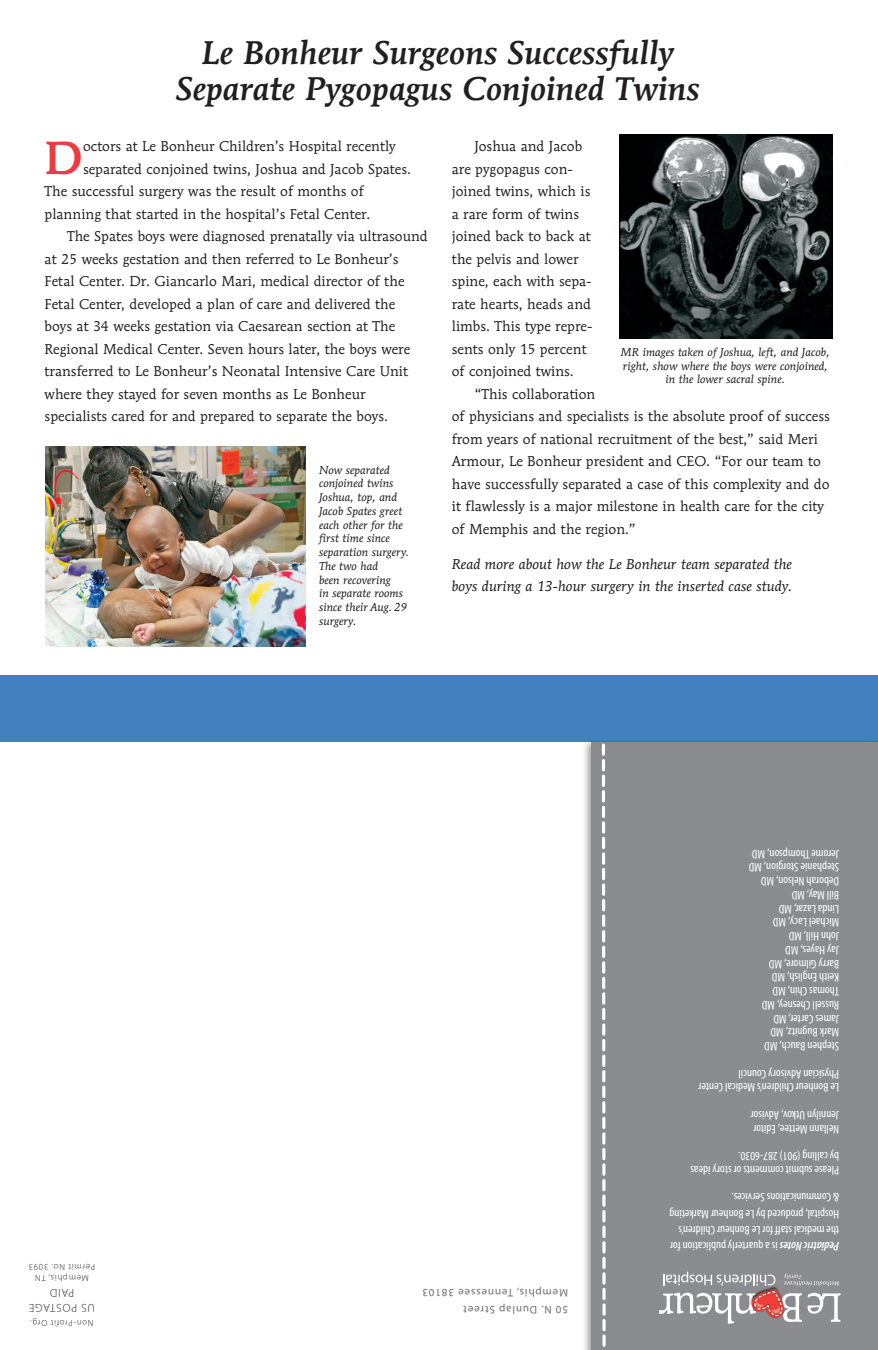
<style>
.page{position:relative;width:878px;height:1350px;background:#fff}
.page>*{position:absolute;margin:0;border:0;box-sizing:border-box;transform-origin:0 0}
.t1{font:500 46.12px "Mendoza Roman";color:#ee3a41}
.t2{font:italic 500 32.5px/36.2px "Mendoza Roman";color:#231f20;text-align:center}
.t3{font:14px/22.5px "Mendoza Roman";color:#231f20}
.t4{font:italic 14px/22.5px "Mendoza Roman";color:#231f20}
.t5{font:condensed 12.5px/13.8px "Myriad Pro";color:#fff}
.t6{font:300 11.5px/15.8px "Myriad Pro";letter-spacing:.08em;color:#231f20;text-align:center}
.t7{font:italic 11.25px/13.8px "Mendoza Roman";color:#231f20;text-align:center}
.t8{font:11px/16.5px "Myriad Pro";letter-spacing:.08em;color:#6c6d70}
.t9{font:300 8.88px/11.4px "Myriad Pro";letter-spacing:.08em;color:#231f20;text-align:center}
.s1{font-weight:600;font-style:italic}
</style>
<div class="page">
<div style="left:581px;top:737px;width:297px;height:613px;background:#231f20;opacity:.45"></div>
<div style="left:592px;top:741px;width:286px;height:609px;background:#8a8c8f"></div>
<svg style="left:601px;top:743px;width:5px;height:604px"></svg>
<svg style="left:659px;top:1272px;width:181px;height:52px"></svg>
<div style="left:0;top:675px;width:878px;height:66px;background:#4380bf"></div>
<img style="left:619px;top:134px;width:213px;height:205px">
<img style="left:45px;top:446px;width:260px;height:201px">
<h2 class="t2" style="left:176px;top:34px;width:525px">Le Bonheur Surgeons Successfully<br>Separate Pygopagus Conjoined Twins</h2>
<h1 class="t1" style="left:45px;top:129px;width:40px">D</h1>
<p class="t3" style="left:83px;top:135px;width:314px">octors at Le Bonheur Children’s Hospital recently</p>
<p class="t3" style="left:83px;top:157px;width:329px">separated conjoined twins, Joshua and Jacob Spates.</p>
<p class="t3" style="left:45px;top:180px;width:320px">The successful surgery was the result of months of</p>
<p class="t3" style="left:45px;top:202px;width:327px">planning that started in the hospital’s Fetal Center.</p>
<p class="t3" style="left:67px;top:225px;width:362px">The Spates boys were diagnosed prenatally via ultrasound</p>
<p class="t3" style="left:45px;top:247px;width:355px">at 25 weeks gestation and then referred to Le Bonheur’s</p>
<p class="t3" style="left:45px;top:270px;width:361px">Fetal Center. Dr. Giancarlo Mari, medical director of the</p>
<p class="t3" style="left:45px;top:292px;width:352px">Fetal Center, developed a plan of care and delivered the</p>
<p class="t3" style="left:45px;top:315px;width:352px">boys at 34 weeks gestation via Caesarean section at The</p>
<p class="t3" style="left:45px;top:337px;width:367px">Regional Medical Center. Seven hours later, the boys were</p>
<p class="t3" style="left:45px;top:360px;width:365px">transferred to Le Bonheur’s Neonatal Intensive Care Unit</p>
<p class="t3" style="left:45px;top:382px;width:322px">where they stayed for seven months as Le Bonheur</p>
<p class="t3" style="left:45px;top:405px;width:345px">specialists cared for and prepared to separate the boys.</p>
<p class="t7" style="left:319px;top:463px;width:92px;text-align:left">Now separated conjoined twins<br>Joshua, top, and<br>Jacob Spates greet each other for the first time since separation surgery.<br>The two had<br>been recovering<br>in separate rooms since their Aug. 29 surgery.</p>
<p class="t3" style="left:452px;top:135px;width:142px;text-indent:22px">Joshua and Jacob are pygopagus con&shy;joined twins, which is a rare form of twins joined back to back at the pelvis and lower spine, each with sepa&shy;rate hearts, heads and limbs. This type repre&shy;sents only 15 percent of conjoined twins.</p>
<p class="t3" style="left:452px;top:382px;width:379px;text-indent:22px">“This collaboration<br>of physicians and specialists is the absolute proof of success from years of national recruitment of the best,” said Meri Armour, Le Bonheur president and CEO. “For our team to have successfully separated a case of this complexity and do it flawlessly is a major milestone in health care for the city of Memphis and the region.”</p>
<p class="t4" style="left:452px;top:552px;width:342px">Read more about how the Le Bonheur team separated the boys during a 13-hour surgery in the inserted case study.</p>
<p class="t7" style="left:621px;top:345px;width:210px">MR images taken of Joshua, left, and Jacob, right, show where the boys were conjoined, in the lower sacral spine.</p>
<p class="t9" style="left:95px;top:1284px;width:68px;rotate:-180deg">Memphis, TN<br>Permit No. 3093</p>
<p class="t5" style="left:839px;top:1053px;width:92px;rotate:-180deg">Stephen Bauch, MD<br>Mark Bugnitz, MD<br>James Carter, MD<br>Russell Chesney, MD<br>Thomas Chin, MD<br>Keith English, MD<br>Barry Gilmore, MD<br>Jay Hayes, MD<br>John Hill, MD<br>Michael Lacy, MD<br>Linda Lazar, MD<br>Bill May, MD<br>Deborah Nelson, MD<br>Stephanie Storgion, MD<br>Jerome Thompson, MD</p>
<p class="t5" style="left:839px;top:1095px;width:142px;rotate:-180deg">Le Bonheur Children’s Medical Center<br>Physician Advisory Council</p>
<p class="t5" style="left:839px;top:1136px;width:90px;rotate:-180deg">Nellann Mettee, Editor<br>Jennilyn Utkov, Advisor</p>
<p class="t5" style="left:839px;top:1177px;width:150px;rotate:-180deg">Please submit comments or story ideas by calling (901) 287-6030.</p>
<p class="t5" style="left:839px;top:1255px;width:171px;line-height:16.2px;rotate:-180deg"><span class="s1">Pediatric Notes</span> is a quarterly publication for the medical staff for Le Bonheur Children’s Hospital, produced by Le Bonheur Marketing &amp; Communications Services.</p>
<p class="t6" style="left:95px;top:1316px;width:67px;rotate:-180deg">US POSTAGE<br>PAID</p>
<p class="t9" style="left:94px;top:1329px;width:65px;rotate:-180deg">Non-Profit Org.</p>
<p class="t8" style="left:568px;top:1318px;width:147px;rotate:-180deg">50 N. Dunlap Street<br>Memphis, Tennessee 38103</p>
</div>
